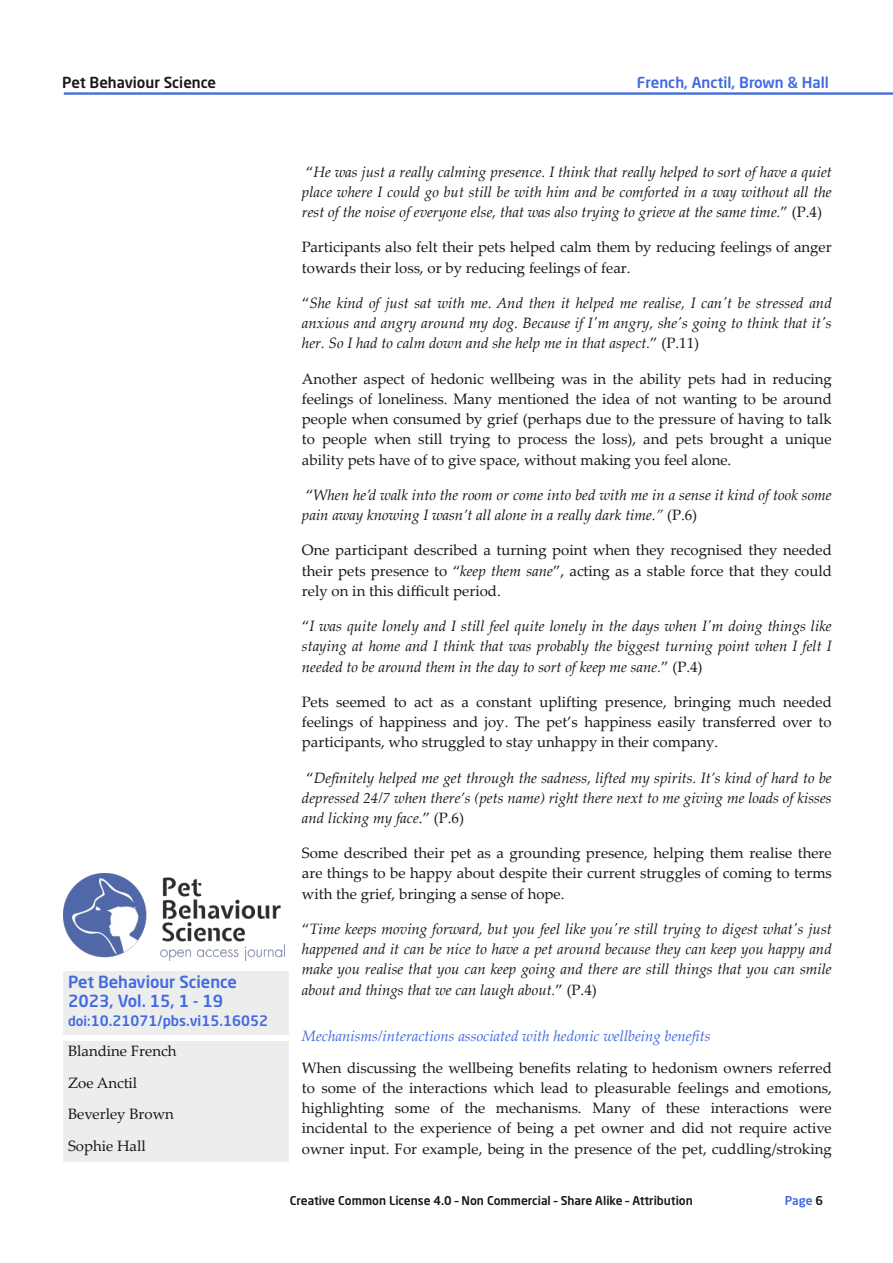
<style>
.page{position:relative;width:893px;height:1263px;background:#fff}
.page>*{position:absolute;margin:0;border:0;box-sizing:border-box;transform-origin:0 0}
.t1{font:500 16.5px/18.8px "Neo Sans Std";letter-spacing:-.005em;color:#4169e1}
.t2{font:15px/20.2px "Palatino Linotype";color:#181715;text-align:justify}
.t3{font:italic 15px/20.2px "Palatino Linotype";color:#181715;text-align:justify}
.t4{font:italic 15px "Palatino Linotype";color:#4169e1}
.t5{font:500 15px "Neo Sans Std";color:#4169e1}
.t6{font:500 15px "Neo Sans Std";color:#181715}
.t7{font:500 14.25px "Neo Sans Std";color:#4169e1}
.t8{font:500 12px "Neo Sans Std";color:#181715}
.t9{font:500 12px "Neo Sans Std";color:#4169e1}
.s1{font-size:13.5px}
.s2{font-style:normal}
.s3{font-style:italic}
.s4{color:#181715}
</style>
<div class="page">
<hr style="left:64px;top:92px;width:829px;height:3px;background:#4169e1">
<div style="left:64px;top:1041px;width:225px;height:120px;background:#eceded"></div>
<img style="left:64px;top:873px;width:221px;height:87px">
<div style="left:64px;top:971px;width:225px;height:64px;background:#eceded"></div>
<p class="t6" style="left:62px;top:77px;width:155px">Pet Behaviour Science</p>
<p class="t5" style="left:637px;top:77px;width:194px">French, Anctil, Brown &amp; Hall</p>
<p class="t1" style="left:68px;top:974px;width:170px">Pet Behaviour Science<br>2023, Vol. 15, 1 - 19</p>
<p class="t7" style="left:68px;top:1014px;width:202px"><span class="s1">doi:</span>10.21071/pbs.vi15.16052</p>
<p class="t2" style="left:68px;top:1037px;width:110px;line-height:31.5px;text-align:left">Blandine French<br>Zoe Anctil<br>Beverley Brown<br>Sophie Hall</p>
<p class="t3" style="left:302px;top:163px;width:531px"><span class="s2">“</span>He was just a really calming presence. I think that really helped to sort of have a quiet place where I could go but still be with him and be comforted in a way without all the rest of the noise of everyone else, that was also trying to grieve at the same time.<span class="s2">” (P.4)</span></p>
<p class="t2" style="left:302px;top:239px;width:531px">Participants also felt their pets helped calm them by reducing feelings of anger towards their loss, or by reducing feelings of fear.</p>
<p class="t3" style="left:302px;top:294px;width:531px"><span class="s2">“</span>She kind of just sat with me. And then it helped me realise, I canʹt be stressed and anxious and angry around my dog. Because if Iʹm angry, sheʹs going to think that itʹs her. So I had to calm down and she help me in that aspect.<span class="s2">” (P.11)</span></p>
<p class="t2" style="left:302px;top:370px;width:531px">Another aspect of hedonic wellbeing was in the ability pets had in reducing feelings of loneliness. Many mentioned the idea of not wanting to be around people when consumed by grief (perhaps due to the pressure of having to talk to people when still trying to process the loss), and pets brought a unique ability pets have of to give space, without making you feel alone.</p>
<p class="t3" style="left:302px;top:486px;width:531px"><span class="s2">“</span>When he’d walk into the room or come into bed with me in a sense it kind of took some pain away knowing I wasn’t all alone in a really dark time.” <span class="s2">(P.6)</span></p>
<p class="t2" style="left:302px;top:542px;width:531px">One participant described a turning point when they recognised they needed their pets presence to “<span class="s3">keep them sane</span>”, acting as a stable force that they could rely on in this difficult period.</p>
<p class="t3" style="left:302px;top:618px;width:531px"><span class="s2">“</span>I was quite lonely and I still feel quite lonely in the days when Iʹm doing things like staying at home and I think that was probably the biggest turning point when I felt I needed to be around them in the day to sort of keep me sane.<span class="s2">” (P.4)</span></p>
<p class="t2" style="left:302px;top:693px;width:531px">Pets seemed to act as a constant uplifting presence, bringing much needed feelings of happiness and joy. The pet’s happiness easily transferred over to participants, who struggled to stay unhappy in their company.</p>
<p class="t3" style="left:302px;top:769px;width:531px"><span class="s2">“</span>Definitely helped me get through the sadness, lifted my spirits. It’s kind of hard to be depressed 24/7 when there’s (pets name) right there next to me giving me loads of kisses and licking my face<span class="s2">.” (P.6)</span></p>
<p class="t2" style="left:302px;top:845px;width:531px">Some described their pet as a grounding presence, helping them realise there are things to be happy about despite their current struggles of coming to terms with the grief, bringing a sense of hope.</p>
<p class="t3" style="left:302px;top:920px;width:531px"><span class="s2">“</span>Time keeps moving forward, but you feel like youʹre still trying to digest whatʹs just happened and it can be nice to have a pet around because they can keep you happy and make you realise that you can keep going and there are still things that you can smile about and things that we can laugh about.<span class="s2">” (P.4)</span></p>
<p class="t4" style="left:302px;top:1030px;width:410px">Mechanisms/interactions associated with hedonic wellbeing benefits</p>
<p class="t2" style="left:302px;top:1059px;width:531px">When discussing the wellbeing benefits relating to hedonism owners referred to some of the interactions which lead to pleasurable feelings and emotions, highlighting some of the mechanisms. Many of these interactions were incidental to the experience of being a pet owner and did not require active owner input. For example, being in the presence of the pet, cuddling/stroking</p>
<p class="t8" style="left:290px;top:1196px;width:404px">Creative Common License 4.0 – Non Commercial – Share Alike – Attribution</p>
<p class="t9" style="left:785px;top:1196px;width:40px">Page <span class="s4">6</span></p>
</div>
